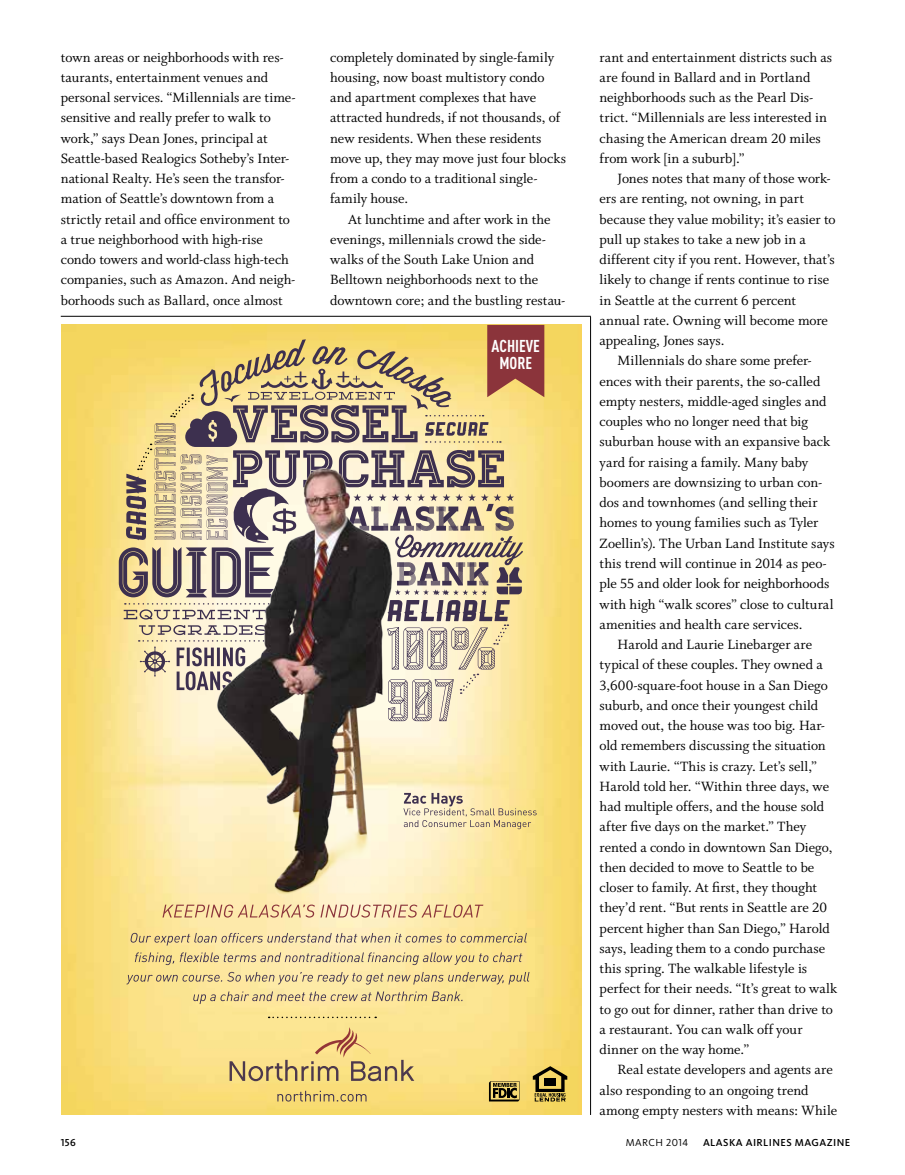
<style>
.page{position:relative;width:905px;height:1175px;background:#fff}
.page>*{position:absolute;margin:0;border:0;box-sizing:border-box;transform-origin:0 0}
.t1{font:700 16.95px/17px "DIN Cond";color:#fff;text-align:center}
.t2{font:15px/20.2px "Whitman Roman LF";color:#000}
.t3{font:500 10.5px "Kievit";letter-spacing:.04em;color:#000}
.t4{font:10.5px "Kievit Regular SC";letter-spacing:.04em;color:#000}
.t5{font:10.5px "Kievit Medium SC";color:#000}
</style>
<div class="page">
<hr style="left:590px;top:316px;width:1px;height:798px;background:#000">
<hr style="left:61px;top:316px;width:530px;height:1px;background:#000">
<img style="left:62px;top:325px;width:519px;height:789px">
<svg style="left:489px;top:1081px;width:30px;height:20px"></svg>
<svg style="left:533px;top:1066px;width:34px;height:35px"></svg>
<svg style="left:229px;top:1027px;width:185px;height:54px;background:#e5cb82"></svg>
<svg style="left:268px;top:1016px;width:108px;height:2px"></svg>
<svg style="left:277px;top:1090px;width:89px;height:11px"></svg>
<svg style="left:471px;top:793px;width:65px;height:36px;background:#ebd693"></svg>
<svg style="left:119px;top:325px;width:425px;height:396px;background:#d5bc7f"></svg>
<svg style="left:162px;top:904px;width:321px;height:13px;background:#e2c096"></svg>
<svg style="left:193px;top:991px;width:269px;height:13px;background:#dec98f"></svg>
<svg style="left:126px;top:971px;width:403px;height:13px;background:#deca8f"></svg>
<svg style="left:135px;top:952px;width:387px;height:13px;background:#ddc992"></svg>
<svg style="left:131px;top:932px;width:396px;height:13px;background:#decb97"></svg>
<img style="left:158px;top:446px;width:313px;height:451px">
<p class="t2" style="left:61px;top:47px;width:236px">town areas or neighborhoods with res&shy;taurants, entertainment venues and personal services. “Millennials are time&shy;sensitive and really prefer to walk to work,” says Dean Jones, principal at Seattle-based Realogics Sotheby’s Inter&shy;national Realty. He’s seen the transfor&shy;mation of Seattle’s downtown from a strictly retail and office environment to a true neighborhood with high-rise condo towers and world-class high-tech companies, such as Amazon. And neigh&shy;borhoods such as Ballard, once almost</p>
<p class="t2" style="left:330px;top:47px;width:237px">completely dominated by single-family housing, now boast multistory condo and apartment complexes that have attracted hundreds, if not thousands, of new residents. When these residents move up, they may move just four blocks from a condo to a traditional single&shy;family house.</p>
<p class="t2" style="left:330px;top:209px;width:237px;text-indent:18px">At lunchtime and after work in the evenings, millennials crowd the side&shy;walks of the South Lake Union and Belltown neighborhoods next to the downtown core; and the bustling restau-</p>
<p class="t1" style="left:491px;top:337px;width:50px">ACHIEVE<br>MORE</p>
<p class="t2" style="left:599px;top:47px;width:234px">rant and entertainment districts such as are found in Ballard and in Portland neighborhoods such as the Pearl Dis&shy;trict. “Millennials are less interested in chasing the American dream 20 miles from work [in a suburb].”</p>
<p class="t2" style="left:617px;top:169px;width:214px">Jones notes that many of those work-</p>
<p class="t2" style="left:599px;top:189px;width:206px">ers are renting, not owning, in part</p>
<p class="t2" style="left:599px;top:209px;width:237px">because they value mobility; it’s easier to</p>
<p class="t2" style="left:599px;top:229px;width:208px">pull up stakes to take a new job in a</p>
<p class="t2" style="left:599px;top:250px;width:237px">different city if you rent. However, that’s</p>
<p class="t2" style="left:599px;top:270px;width:231px">likely to change if rents continue to rise</p>
<p class="t2" style="left:599px;top:290px;width:198px">in Seattle at the current 6 percent</p>
<p class="t2" style="left:599px;top:310px;width:230px">annual rate. Owning will become more</p>
<p class="t2" style="left:599px;top:331px;width:127px">appealing, Jones says.</p>
<p class="t2" style="left:617px;top:351px;width:195px">Millennials do share some prefer-</p>
<p class="t2" style="left:599px;top:371px;width:222px">ences with their parents, the so-called</p>
<p class="t2" style="left:599px;top:391px;width:228px">empty nesters, middle-aged singles and</p>
<p class="t2" style="left:599px;top:412px;width:210px">couples who no longer need that big</p>
<p class="t2" style="left:599px;top:432px;width:232px">suburban house with an expansive back</p>
<p class="t2" style="left:599px;top:452px;width:210px">yard for raising a family. Many baby</p>
<p class="t2" style="left:599px;top:472px;width:224px">boomers are downsizing to urban con-</p>
<p class="t2" style="left:599px;top:493px;width:219px">dos and townhomes (and selling their</p>
<p class="t2" style="left:599px;top:513px;width:220px">homes to young families such as Tyler</p>
<p class="t2" style="left:599px;top:533px;width:237px">Zoellin’s). The Urban Land Institute says</p>
<p class="t2" style="left:599px;top:553px;width:229px">this trend will continue in 2014 as peo-</p>
<p class="t2" style="left:599px;top:574px;width:231px">ple 55 and older look for neighborhoods</p>
<p class="t2" style="left:599px;top:594px;width:235px">with high “walk scores” close to cultural</p>
<p class="t2" style="left:599px;top:614px;width:204px">amenities and health care services.</p>
<p class="t2" style="left:617px;top:634px;width:196px">Harold and Laurie Linebarger are</p>
<p class="t2" style="left:599px;top:655px;width:224px">typical of these couples. They owned a</p>
<p class="t2" style="left:599px;top:675px;width:230px">3,600-square-foot house in a San Diego</p>
<p class="t2" style="left:599px;top:695px;width:220px">suburb, and once their youngest child</p>
<p class="t2" style="left:599px;top:715px;width:227px">moved out, the house was too big. Har-</p>
<p class="t2" style="left:599px;top:736px;width:228px">old remembers discussing the situation</p>
<p class="t2" style="left:599px;top:756px;width:219px">with Laurie. “This is crazy. Let’s sell,”</p>
<p class="t2" style="left:599px;top:776px;width:231px">Harold told her. “Within three days, we</p>
<p class="t2" style="left:599px;top:796px;width:226px">had multiple offers, and the house sold</p>
<p class="t2" style="left:599px;top:817px;width:208px">after five days on the market.” They</p>
<p class="t2" style="left:599px;top:837px;width:234px">rented a condo in downtown San Diego,</p>
<p class="t2" style="left:599px;top:857px;width:216px">then decided to move to Seattle to be</p>
<p class="t2" style="left:599px;top:877px;width:219px">closer to family. At first, they thought</p>
<p class="t2" style="left:599px;top:898px;width:229px">they’d rent. “But rents in Seattle are 20</p>
<p class="t2" style="left:599px;top:918px;width:232px">percent higher than San Diego,” Harold</p>
<p class="t2" style="left:599px;top:938px;width:227px">says, leading them to a condo purchase</p>
<p class="t2" style="left:599px;top:958px;width:209px">this spring. The walkable lifestyle is</p>
<p class="t2" style="left:599px;top:979px;width:239px">perfect for their needs. “It’s great to walk</p>
<p class="t2" style="left:599px;top:999px;width:235px">to go out for dinner, rather than drive to</p>
<p class="t2" style="left:599px;top:1019px;width:204px">a restaurant. You can walk off your</p>
<p class="t2" style="left:599px;top:1039px;width:151px">dinner on the way home.”</p>
<p class="t2" style="left:617px;top:1060px;width:217px">Real estate developers and agents are</p>
<p class="t2" style="left:599px;top:1080px;width:210px">also responding to an ongoing trend</p>
<p class="t2" style="left:599px;top:1100px;width:239px">among empty nesters with means: While</p>
<p class="t5" style="left:61px;top:1136px;width:16px">156</p>
<p class="t4" style="left:625px;top:1136px;width:64px">MARCH 2014</p>
<p class="t3" style="left:703px;top:1136px;width:149px">ALASKA AIRLINES MAGAZINE</p>
</div>
